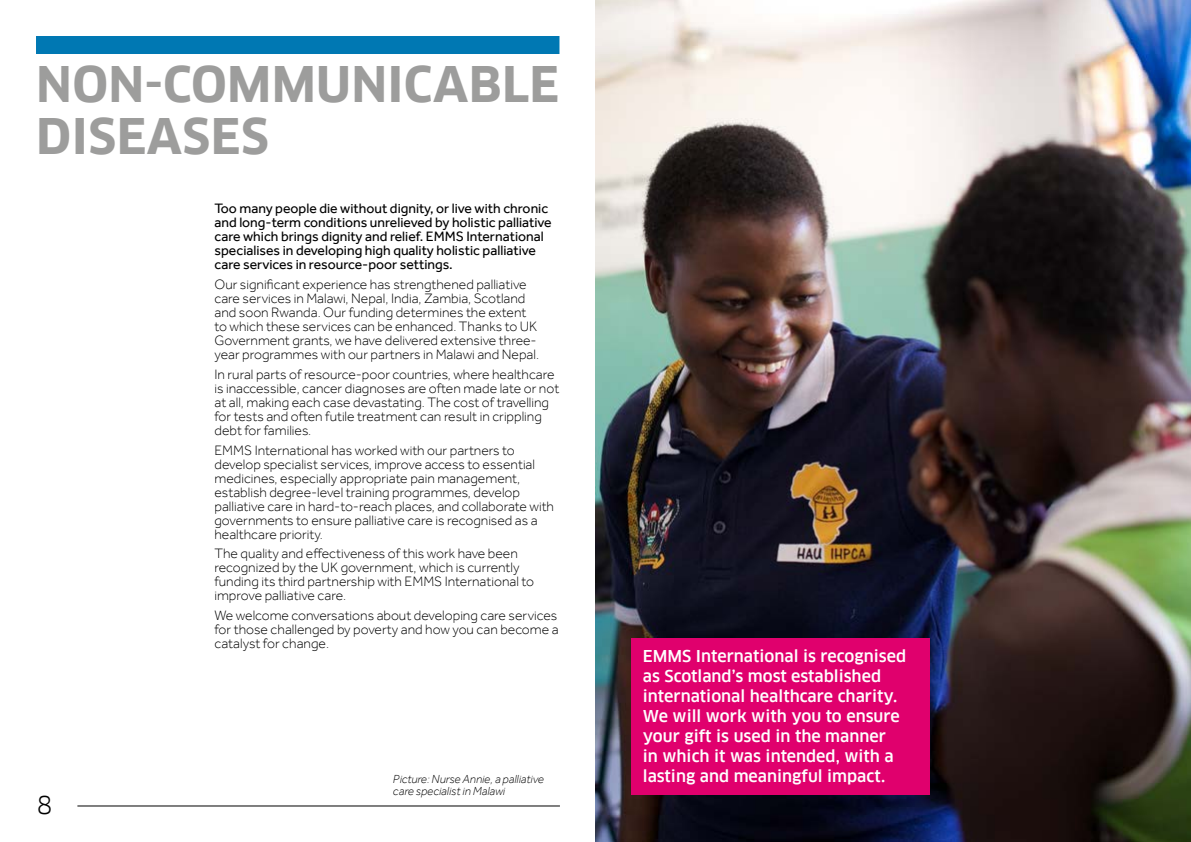
<style>
.page{position:relative;width:1191px;height:842px;background:#fff}
.page>*{position:absolute;margin:0;border:0;box-sizing:border-box;transform-origin:0 0}
.t1{font:700 48px/52px "Clan Pro";letter-spacing:.005em;color:#9d9d9c}
.t2{font:24px "Clan Pro";color:#000}
.t3{font:500 16px/20px "Clan Pro";color:#fff}
.t4{font:300 14px/14px "Effra";color:#000}
.t5{font:14px/14px "Effra";color:#000}
.t6{font:italic 300 12px/12px "Effra";color:#000}
</style>
<div class="page">
<div style="left:36px;top:36px;width:523px;height:18px;background:#0078b3"></div>
<hr style="left:77px;top:805px;width:483px;height:1px;background:#000">
<img style="left:595px;top:0;width:596px;height:842px">
<div style="left:631px;top:638px;width:299px;height:157px;background:#e0006d"></div>
<h1 class="t1" style="left:36px;top:58px;width:524px">NON-COMMUNICABLE<br>DISEASES</h1>
<h2 class="t2" style="left:37px;top:791px;width:17px">8</h2>
<p class="t5" style="left:214px;top:202px;width:339px">Too many people die without dignity, or live with chronic and long-term conditions unrelieved by holistic palliative care which brings dignity and relief. EMMS International specialises in developing high quality holistic palliative care services in resource-poor settings.</p>
<p class="t4" style="left:214px;top:277px;width:326px">Our significant experience has strengthened palliative care services in Malawi, Nepal, India, Zambia, Scotland and soon Rwanda. Our funding determines the extent to which these services can be enhanced. Thanks to UK Government grants, we have delivered extensive three&shy;year programmes with our partners in Malawi and Nepal.</p>
<p class="t4" style="left:214px;top:367px;width:346px">In rural parts of resource-poor countries, where healthcare is inaccessible, cancer diagnoses are often made late or not at all, making each case devastating. The cost of travelling for tests and often futile treatment can result in crippling debt for families.</p>
<p class="t4" style="left:214px;top:443px;width:341px">EMMS International has worked with our partners to develop specialist services, improve access to essential medicines, especially appropriate pain management, establish degree-level training programmes, develop palliative care in hard-to-reach places, and collaborate with governments to ensure palliative care is recognised as a healthcare priority.</p>
<p class="t4" style="left:214px;top:546px;width:321px">The quality and effectiveness of this work have been recognized by the UK government, which is currently funding its third partnership with EMMS International to improve palliative care.</p>
<p class="t4" style="left:214px;top:608px;width:345px;text-align:justify">We welcome conversations about developing care services for those challenged by poverty and how you can become a catalyst for change.</p>
<p class="t6" style="left:393px;top:773px;width:153px">Picture: Nurse Annie, a palliative care specialist in Malawi</p>
<p class="t3" style="left:643px;top:646px;width:265px">EMMS International is recognised as Scotland’s most established international healthcare charity.<br>We will work with you to ensure your gift is used in the manner<br>in which it was intended, with a lasting and meaningful impact.</p>
</div>
